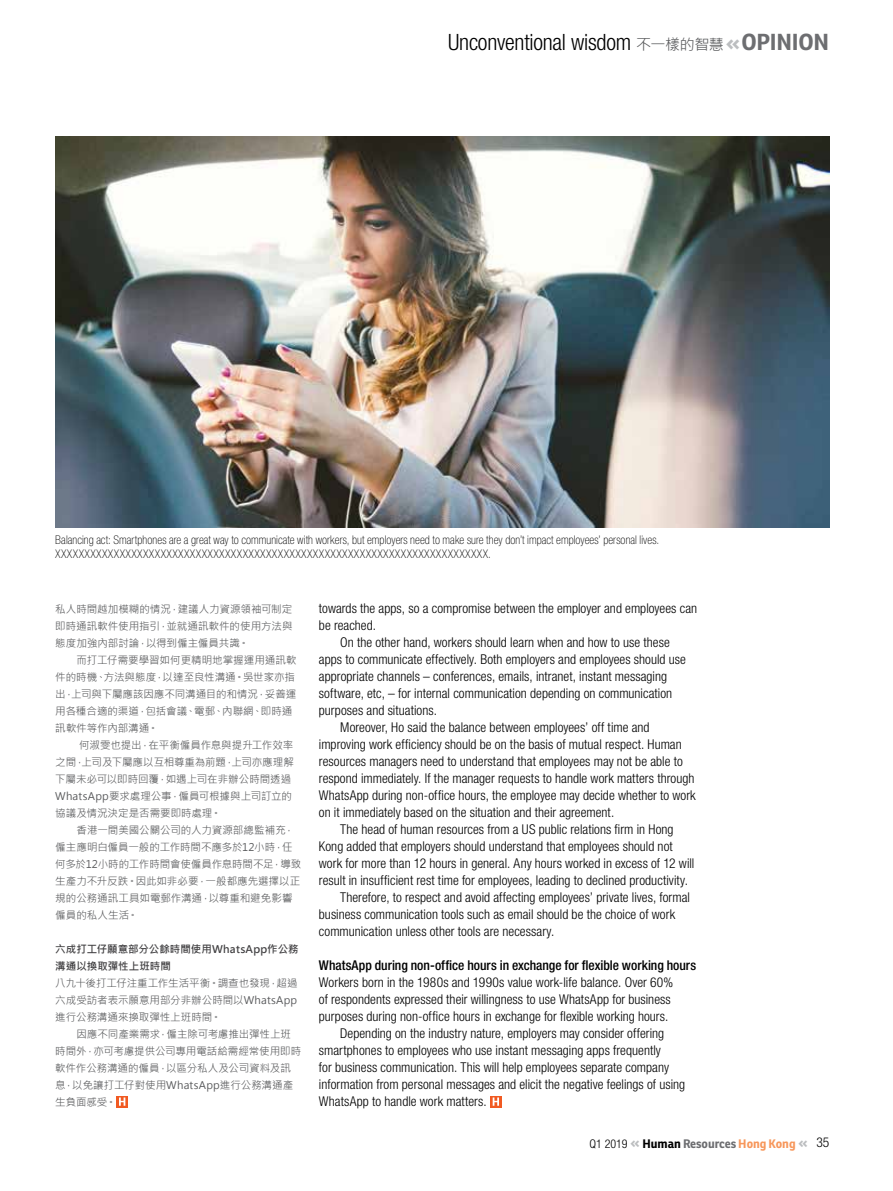
<style>
.page{position:relative;width:893px;height:1191px;background:#fff}
.page>*{position:absolute;margin:0;border:0;box-sizing:border-box;transform-origin:0 0}
.t1{font:300 condensed 22.5px "Helvetica Neue LT Std";letter-spacing:-.01em;color:#000}
.t2{font:700 22.5px "Ronnia";color:#bcbec0}
.t3{font:300 condensed 13.5px "Helvetica Neue LT Std";letter-spacing:.005em;color:#000}
.t4{font:500 condensed 13.5px "Helvetica Neue LT Std";color:#000}
.t5{font:100 condensed 12px/14.2px "Helvetica Neue LT Std";letter-spacing:.015em;color:#000}
.t6{font:700 12px "Ronnia";color:#6d6e71}
.t7{font:10.5px/17px "Microsoft Jheng Hei";letter-spacing:-.005em;color:#58595b}
.t8{font:700 10.5px/17px "Microsoft Jheng Hei";letter-spacing:.005em;color:#414042}
.s1{font-family:"Microsoft Jheng Hei";font-weight:400;font-stretch:normal;font-size:15px;color:#58595b}
.s2{font-family:"Ronnia";font-weight:700;font-stretch:normal;color:#6d6e71}
.s3{font-family:"Helvetica Neue LT Std";font-weight:300;font-stretch:condensed;color:#000}
.s4{font-size:15px;color:#bcbec0}
.s5{color:#000}
.s6{color:#f7975b}
.s7{font-family:"Helvetica Neue LT Std";font-weight:300;font-stretch:condensed;font-size:13.5px;color:#000}
</style>
<div class="page">
<svg style="left:490px;top:1096px;width:12px;height:11px"></svg>
<svg style="left:493px;top:1097px;width:6px;height:8px"></svg>
<svg style="left:116px;top:1096px;width:12px;height:11px"></svg>
<svg style="left:119px;top:1097px;width:6px;height:8px"></svg>
<img style="left:55px;top:136px;width:774px;height:391px">
<h1 class="t1" style="left:448px;top:29px;width:382px">Unconventional wisdom <span class="s1">不一樣的智慧</span> <span class="s2">OPINION</span></h1>
<h1 class="t2" style="left:740px;top:60px;width:15px;rotate:-180deg">»</h1>
<p class="t5" style="left:55px;top:532px;width:605px">Balancing act: Smartphones are a great way to communicate with workers, but employers need to make sure they don’t impact employees’ personal lives.<br>XXXXXXXXXXXXXXXXXXXXXXXXXXXXXXXXXXXXXXXXXXXXXXXXXXXXXXXXXXXXXXXXXXXXXXXXXX.</p>
<p class="t7" style="left:55px;top:600px;width:239px;text-align:justify">私人時間越加模糊的情況，建議人力資源領袖可制定即時通訊軟件使用指引，並就通訊軟件的使用方法與態度加強內部討論，以得到僱主僱員共識。</p>
<p class="t7" style="left:55px;top:651px;width:243px;text-indent:21px">而打工仔需要學習如何更精明地掌握運用通訊軟件的時機、方法與態度，以達至良性溝通。吳世家亦指出，上司與下屬應該因應不同溝通目的和情況，妥善運用各種合適的渠道，包括會議、電郵、內聯網、即時通訊軟件等作內部溝通。</p>
<p class="t7" style="left:55px;top:736px;width:240px;text-indent:24px">何淑雯也提出，在平衡僱員作息與提升工作效率之間，上司及下屬應以互相尊重為前題，上司亦應理解下屬未必可以即時回覆，如遇上司在非辦公時間透過<br>WhatsApp要求處理公事，僱員可根據與上司訂立的協議及情況決定是否需要即時處理。</p>
<p class="t7" style="left:55px;top:821px;width:248px;text-indent:21px">香港一間美國公關公司的人力資源部總監補充，僱主應明白僱員一般的工作時間不應多於12小時，任何多於12小時的工作時間會使僱員作息時間不足，導致生產力不升反跌。因此如非必要，一般都應先選擇以正規的公務通訊工具如電郵作溝通，以尊重和避免影響僱員的私人生活。</p>
<p class="t8" style="left:55px;top:940px;width:245px">六成打工仔願意部分公餘時間使用WhatsApp作公務溝通以換取彈性上班時間</p>
<p class="t7" style="left:55px;top:974px;width:244px;text-align:justify">八九十後打工仔注重工作生活平衡。調查也發現，超過六成受訪者表示願意用部分非辦公時間以WhatsApp進行公務溝通來換取彈性上班時間。</p>
<p class="t7" style="left:55px;top:1025px;width:247px;text-indent:21px">因應不同產業需求，僱主除可考慮推出彈性上班時間外，亦可考慮提供公司專用電話給需經常使用即時軟件作公務溝通的僱員，以區分私人及公司資料及訊息，以免讓打工仔對使用WhatsApp進行公務溝通產生負面感受。</p>
<p class="t3" style="left:319px;top:600px;width:380px">towards the apps, so a compromise between the employer and employees can</p>
<p class="t3" style="left:319px;top:617px;width:59px">be reached.</p>
<p class="t3" style="left:340px;top:634px;width:331px">On the other hand, workers should learn when and how to use these</p>
<p class="t3" style="left:319px;top:651px;width:369px">apps to communicate effectively. Both employers and employees should use</p>
<p class="t3" style="left:319px;top:668px;width:350px">appropriate channels – conferences, emails, intranet, instant messaging</p>
<p class="t3" style="left:319px;top:685px;width:355px">software, etc, – for internal communication depending on communication</p>
<p class="t3" style="left:319px;top:702px;width:120px">purposes and situations.</p>
<p class="t3" style="left:340px;top:719px;width:311px">Moreover, Ho said the balance between employees’ off time and</p>
<p class="t3" style="left:319px;top:736px;width:364px">improving work efficiency should be on the basis of mutual respect. Human</p>
<p class="t3" style="left:319px;top:753px;width:365px">resources managers need to understand that employees may not be able to</p>
<p class="t3" style="left:319px;top:770px;width:377px">respond immediately. If the manager requests to handle work matters through</p>
<p class="t3" style="left:319px;top:787px;width:378px">WhatsApp during non-office hours, the employee may decide whether to work</p>
<p class="t3" style="left:319px;top:804px;width:297px">on it immediately based on the situation and their agreement.</p>
<p class="t3" style="left:340px;top:821px;width:335px">The head of human resources from a US public relations firm in Hong</p>
<p class="t3" style="left:319px;top:838px;width:355px">Kong added that employers should understand that employees should not</p>
<p class="t3" style="left:319px;top:855px;width:377px">work for more than 12 hours in general. Any hours worked in excess of 12 will</p>
<p class="t3" style="left:319px;top:872px;width:371px">result in insufficient rest time for employees, leading to declined productivity.</p>
<p class="t3" style="left:340px;top:889px;width:351px">Therefore, to respect and avoid affecting employees’ private lives, formal</p>
<p class="t3" style="left:319px;top:906px;width:358px">business communication tools such as email should be the choice of work</p>
<p class="t3" style="left:319px;top:923px;width:237px">communication unless other tools are necessary.</p>
<p class="t4" style="left:319px;top:957px;width:379px">WhatsApp during non-office hours in exchange for flexible working hours</p>
<p class="t3" style="left:319px;top:974px;width:356px">Workers born in the 1980s and 1990s value work-life balance. Over 60%</p>
<p class="t3" style="left:319px;top:991px;width:353px">of respondents expressed their willingness to use WhatsApp for business</p>
<p class="t3" style="left:319px;top:1008px;width:351px">purposes during non-office hours in exchange for flexible working hours.</p>
<p class="t3" style="left:340px;top:1025px;width:325px">Depending on the industry nature, employers may consider offering</p>
<p class="t3" style="left:319px;top:1042px;width:344px">smartphones to employees who use instant messaging apps frequently</p>
<p class="t3" style="left:319px;top:1059px;width:352px">for business communication. This will help employees separate company</p>
<p class="t3" style="left:319px;top:1076px;width:368px">information from personal messages and elicit the negative feelings of using</p>
<p class="t3" style="left:319px;top:1093px;width:169px">WhatsApp to handle work matters.</p>
<p class="t6" style="left:589px;top:1136px;width:241px"><span class="s3">Q1 2019</span> <span class="s4">«</span> <span class="s5">Human</span> Resources <span class="s6">Hong Kong</span> <span class="s4">«</span> <span class="s7">35</span></p>
</div>
